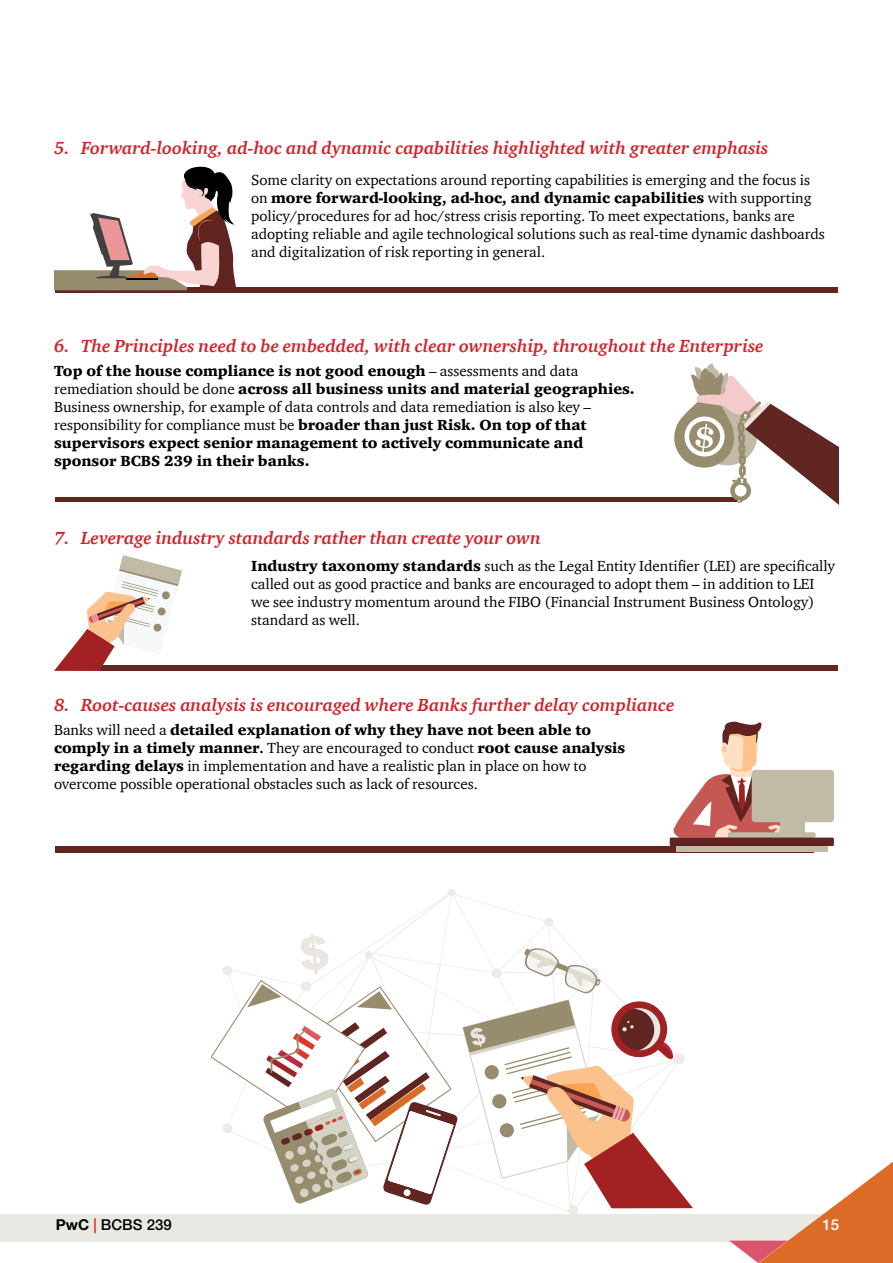
<style>
.page{position:relative;width:893px;height:1263px;background:#fff}
.page>*{position:absolute;margin:0;border:0;box-sizing:border-box;transform-origin:0 0}
.t1{font:italic 700 18px "ITC Charter Com";color:#d2232a}
.t2{font:15px/18px "ITC Charter Com";color:#000}
.t3{font:900 15px/18px "ITC Charter Com";color:#000}
.t4{font:500 15px "Helvetica Neue";color:#000}
.t5{font:500 15px "Helvetica Neue";color:#fff}
.s1{font-weight:900}
.s2{font-weight:400}
.s3{font-weight:700}
.s4{color:#df3326}
</style>
<div class="page">
<div style="left:0;top:1214px;width:824px;height:28px;background:#eae8e2"></div>
<svg style="left:729px;top:1161px;width:164px;height:102px"></svg>
<div style="left:54px;top:846px;width:759px;height:6px;background:#612522"></div>
<div style="left:96px;top:665px;width:743px;height:5px;background:#612522"></div>
<div style="left:54px;top:287px;width:785px;height:5px;background:#612522"></div>
<div style="left:54px;top:497px;width:688px;height:5px;background:#612522"></div>
<svg style="left:54px;top:166px;width:182px;height:124px"></svg>
<svg style="left:674px;top:363px;width:165px;height:142px"></svg>
<svg style="left:54px;top:555px;width:128px;height:116px"></svg>
<svg style="left:211px;top:934px;width:482px;height:274px"></svg>
<svg style="left:673px;top:722px;width:161px;height:115px"></svg>
<div style="left:780px;top:830px;width:25px;height:5px;background:#c0baa7"></div>
<div style="left:670px;top:837px;width:164px;height:9px;background:#602320"></div>
<div style="left:676px;top:846px;width:152px;height:6px;background:#c0baa7"></div>
<p class="t1" style="left:54px;top:137px;width:716px">5. Forward-looking, ad-hoc and dynamic capabilities highlighted with greater emphasis</p>
<p class="t2" style="left:251px;top:170px;width:575px">Some clarity on expectations around reporting capabilities is emerging and the focus is on <span class="s1">more forward-looking, ad-hoc, and dynamic capabilities</span> with supporting policy/procedures for ad hoc/stress crisis reporting. To meet expectations, banks are adopting reliable and agile technological solutions such as real-time dynamic dashboards and digitalization of risk reporting in general.</p>
<p class="t1" style="left:54px;top:334px;width:711px">6. The Principles need to be embedded, with clear ownership, throughout the Enterprise</p>
<p class="t3" style="left:54px;top:362px;width:582px">Top of the house compliance is not good enough <span class="s2">– assessments and data remediation should be done</span> across all business units and material geographies.<br><span class="s2">Business ownership, for example of data controls and data remediation is also key – responsibility for compliance must be</span> broader than just Risk. On top of that supervisors expect senior management to actively communicate and sponsor BCBS 239 in their banks.</p>
<p class="t1" style="left:54px;top:527px;width:488px">7. Leverage industry standards rather than create your own</p>
<p class="t2" style="left:251px;top:556px;width:585px"><span class="s1">Industry taxonomy standards</span> such as the Legal Entity Identifier (LEI) are specifically called out as good practice and banks are encouraged to adopt them – in addition to LEI we see industry momentum around the FIBO (Financial Instrument Business Ontology) standard as well.</p>
<p class="t1" style="left:54px;top:694px;width:622px">8. Root-causes analysis is encouraged where Banks further delay compliance</p>
<p class="t2" style="left:54px;top:721px;width:573px">Banks will need a <span class="s1">detailed explanation of why they have not been able to comply in a timely manner</span><span class="s3">.</span> They are encouraged to conduct <span class="s1">root cause analysis regarding delays</span> in implementation and have a realistic plan in place on how to overcome possible operational obstacles such as lack of resources.</p>
<p class="t4" style="left:56px;top:1216px;width:117px"><span class="s3">PwC</span> <span class="s4">|</span> BCBS 239</p>
<p class="t5" style="left:822px;top:1216px;width:18px">15</p>
</div>
